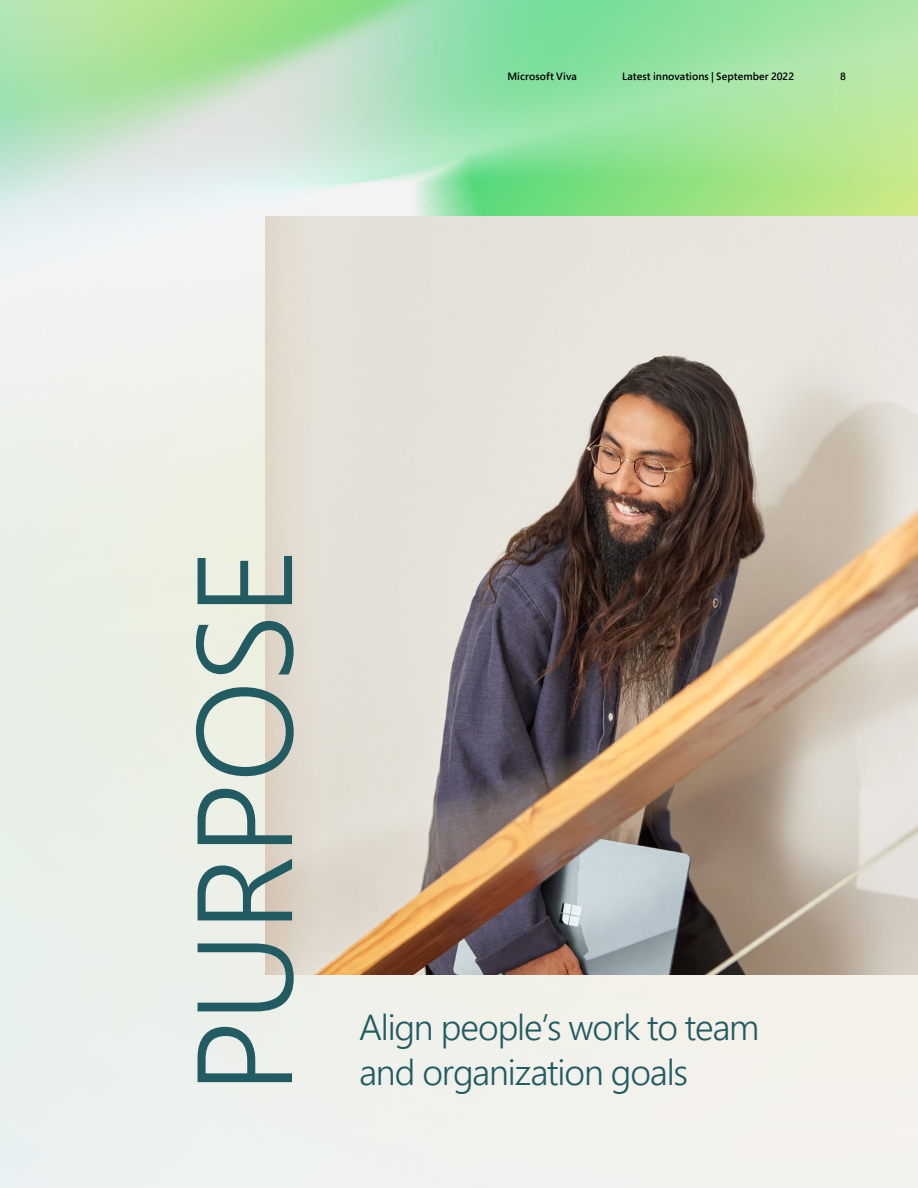
<style>
.page{position:relative;width:918px;height:1188px;background:#fff}
.page>*{position:absolute;margin:0;border:0;box-sizing:border-box;transform-origin:0 0}
.H1c{font:300 135px "Segoe Pro";letter-spacing:-.015em;color:#225b62}
.H1a{font:300 36px "Segoe Pro";letter-spacing:-.03em;color:#225b62}
.Page_Header{font:600 10.5px "Segoe Pro";letter-spacing:.01em;color:#000}
.Page{font:600 10.5px "Segoe Pro";color:#000}
</style>
<div class="page">
<img style="left:0;top:0;width:918px;height:1188px">
<img style="left:266px;top:216px;width:652px;height:759px">
<p class="Page_Header" style="left:507px;top:69px;width:71px">Microsoft Viva</p>
<p class="Page_Header" style="left:622px;top:69px;width:174px">Latest innovations | September 2022</p>
<p class="Page" style="left:840px;top:69px;width:7px">8</p>
<p class="H1c" style="left:152px;top:1094px;width:547px;rotate:-90deg">PURPOSE</p>
<p class="H1a" style="left:359px;top:1002px;width:402px">Align people’s work to team</p>
<p class="H1a" style="left:359px;top:1047px;width:331px">and organization goals</p>
</div>
